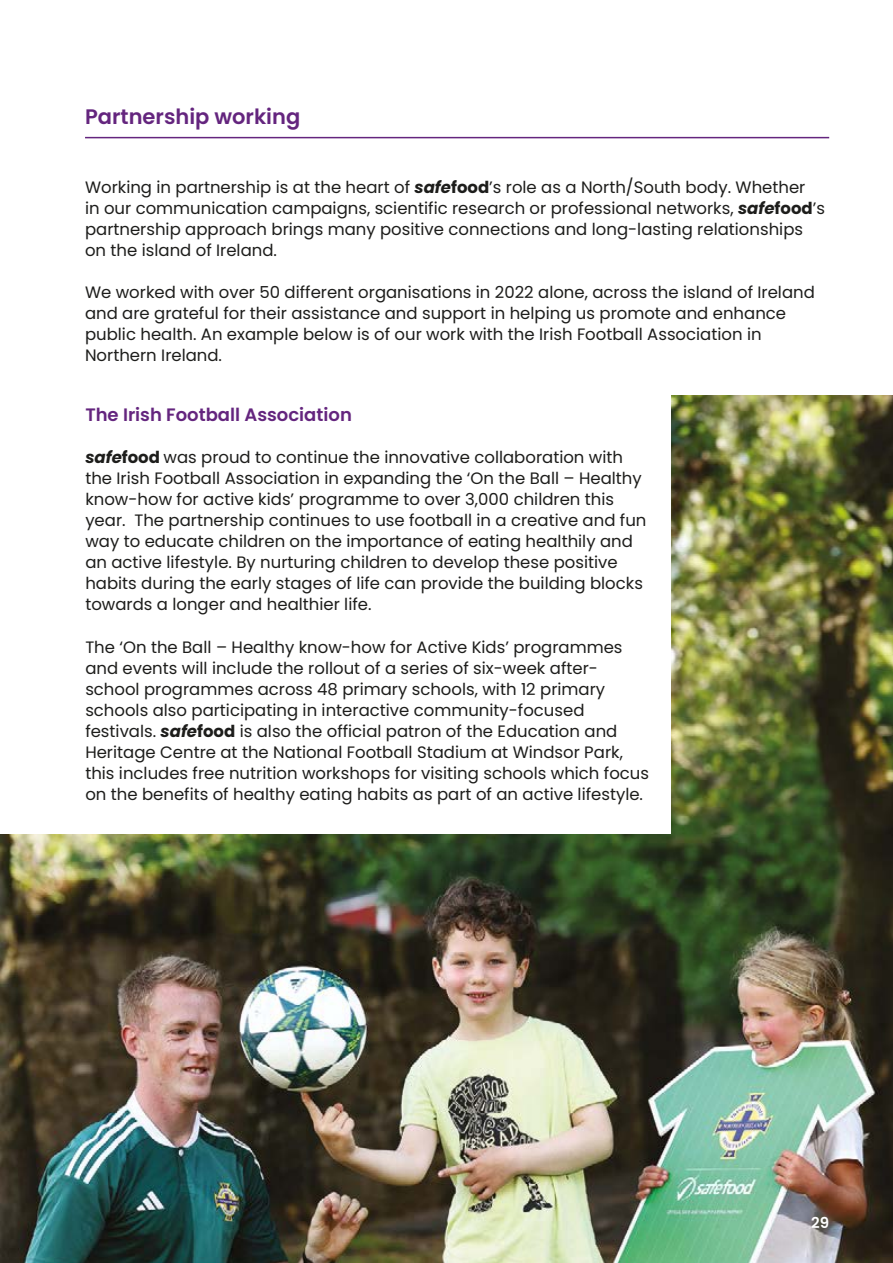
<style>
.page{position:relative;width:893px;height:1263px;background:#fff}
.page>*{position:absolute;margin:0;border:0;box-sizing:border-box;transform-origin:0 0}
.t1{font:600 21px "Poppins";color:#64257e}
.t2{font:600 18px "Poppins";color:#64257e}
.t3{font:16.5px/21px "Poppins";color:#1d1d1b}
.t4{font:600 15px "Poppins";color:#fff}
.s1{font-weight:700;font-style:italic}
.s2{font-weight:700}
</style>
<div class="page">
<hr style="left:85px;top:137px;width:744px;height:1px;background:#64257e">
<img style="left:0;top:395px;width:893px;height:868px">
<div style="left:0;top:368px;width:671px;height:466px;background:#fff"></div>
<p class="t1" style="left:85px;top:105px;width:217px">Partnership working</p>
<p class="t3" style="left:85px;top:177px;width:741px">Working in partnership is at the heart of <span class="s1">safe</span><span class="s2">food</span>’s role as a North/South body. Whether<br>in our communication campaigns, scientific research or professional networks, <span class="s1">safe</span><span class="s2">food</span>’s partnership approach brings many positive connections and long-lasting relationships on the island of Ireland.</p>
<p class="t3" style="left:85px;top:282px;width:731px">We worked with over 50 different organisations in 2022 alone, across the island of Ireland and are grateful for their assistance and support in helping us promote and enhance public health. An example below is of our work with the Irish Football Association in Northern Ireland.</p>
<p class="t2" style="left:85px;top:404px;width:268px">The Irish Football Association</p>
<p class="t3" style="left:85px;top:447px;width:563px"><span class="s1">safe</span><span class="s2">food</span> was proud to continue the innovative collaboration with the Irish Football Association in expanding the ‘On the Ball – Healthy know-how for active kids’ programme to over 3,000 children this year. The partnership continues to use football in a creative and fun way to educate children on the importance of eating healthily and an active lifestyle. By nurturing children to develop these positive habits during the early stages of life can provide the building blocks towards a longer and healthier life.</p>
<p class="t3" style="left:85px;top:636px;width:565px">The ‘On the Ball – Healthy know-how for Active Kids’ programmes and events will include the rollout of a series of six-week after&shy;school programmes across 48 primary schools, with 12 primary schools also participating in interactive community-focused festivals. <span class="s1">safe</span><span class="s2">food</span> is also the official patron of the Education and Heritage Centre at the National Football Stadium at Windsor Park, this includes free nutrition workshops for visiting schools which focus on the benefits of healthy eating habits as part of an active lifestyle.</p>
<p class="t4" style="left:811px;top:1214px;width:19px">29</p>
</div>
